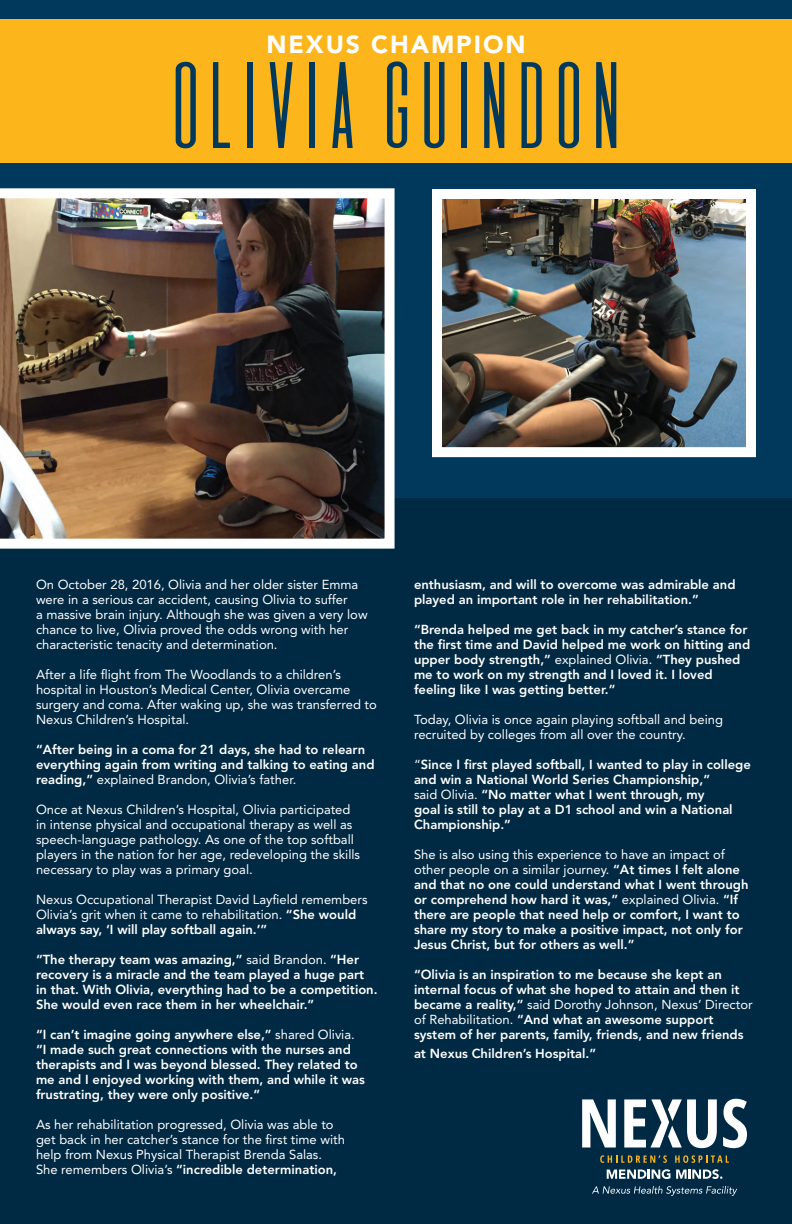
<style>
.page{position:relative;width:792px;height:1224px;background:#00395c}
.page>*{position:absolute;margin:0;border:0;box-sizing:border-box;transform-origin:0 0}
.t1{font:107.3px "De Valencia";letter-spacing:-.24em;color:#00395c}
.t2{font:900 24.6px "Avenir";letter-spacing:.08em;color:#fff}
.t3{font:800 13px/15px "Avenir";color:#fff}
.t4{font:13px/15px "Avenir";color:#fff}
.s1{font-weight:400}
.s2{font-weight:800}
</style>
<div class="page">
<div style="left:0;top:498px;width:792px;height:726px;background:#002943"></div>
<div style="left:0;top:19px;width:792px;height:144px;background:#fcb61c"></div>
<img style="left:443px;top:200px;width:302px;height:246px">
<div style="left:432px;top:189px;width:324px;height:268px;border:10px solid #fff"></div>
<svg style="left:607px;top:1169px;width:115px;height:10px"></svg>
<svg style="left:582px;top:1099px;width:34px;height:48px"></svg>
<svg style="left:624px;top:1099px;width:93px;height:49px"></svg>
<svg style="left:723px;top:1099px;width:24px;height:49px"></svg>
<svg style="left:600px;top:1155px;width:67px;height:8px"></svg>
<svg style="left:675px;top:1155px;width:54px;height:8px"></svg>
<svg style="left:592px;top:1186px;width:145px;height:10px"></svg>
<img style="left:0;top:188px;width:395px;height:361px">
<h2 class="t2" style="left:266px;top:30px;width:261px">NEXUS CHAMPION</h2>
<h1 class="t1" style="left:154px;top:46px;width:485px">OLIVIAGUINDON</h1>
<p class="t4" style="left:36px;top:577px;width:333px">On October 28, 2016, Olivia and her older sister Emma were in a serious car accident, causing Olivia to suffer<br>a massive brain injury. Although she was given a very low chance to live, Olivia proved the odds wrong with her characteristic tenacity and determination.</p>
<p class="t4" style="left:36px;top:667px;width:342px">After a life flight from The Woodlands to a children’s hospital in Houston’s Medical Center, Olivia overcame surgery and coma. After waking up, she was transferred to Nexus Children’s Hospital.</p>
<p class="t3" style="left:36px;top:742px;width:340px">“After being in a coma for 21 days, she had to relearn everything again from writing and talking to eating and reading,” <span class="s1">explained Brandon, Olivia’s father.</span></p>
<p class="t4" style="left:36px;top:802px;width:326px">Once at Nexus Children’s Hospital, Olivia participated in intense physical and occupational therapy as well as speech-language pathology. As one of the top softball players in the nation for her age, redeveloping the skills necessary to play was a primary goal.</p>
<p class="t4" style="left:36px;top:892px;width:333px">Nexus Occupational Therapist David Layfield remembers<br>Olivia’s grit when it came to rehabilitation. <span class="s2">“She would always say, ‘I will play softball again.’”</span></p>
<p class="t3" style="left:36px;top:952px;width:343px">“The therapy team was amazing,” <span class="s1">said Brandon.</span> “Her recovery is a miracle and the team played a huge part in that. With Olivia, everything had to be a competition.<br>She would even race them in her wheelchair.”</p>
<p class="t3" style="left:36px;top:1027px;width:331px">“I can’t imagine going anywhere else,” <span class="s1">shared Olivia. </span>“I made such great connections with the nurses and therapists and I was beyond blessed. They related to me and I enjoyed working with them, and while it was frustrating, they were only positive.”</p>
<p class="t4" style="left:36px;top:1117px;width:311px">As her rehabilitation progressed, Olivia was able to get back in her catcher’s stance for the first time with help from Nexus Physical Therapist Brenda Salas.<br>She remembers Olivia’s <span class="s2">“incredible determination,</span></p>
<p class="t3" style="left:414px;top:577px;width:323px">enthusiasm, and will to overcome was admirable and played an important role in her rehabilitation.”</p>
<p class="t3" style="left:414px;top:622px;width:338px">“Brenda helped me get back in my catcher’s stance for the first time and David helped me work on hitting and upper body strength,” <span class="s1">explained Olivia.</span> “They pushed me to work on my strength and I loved it. I loved feeling like I was getting better.”</p>
<p class="t4" style="left:414px;top:712px;width:310px">Today, Olivia is once again playing softball and being recruited by colleges from all over the country.</p>
<p class="t3" style="left:414px;top:757px;width:338px"><span class="s1">“</span>Since I first played softball, I wanted to play in college and win a National World Series Championship,”<br><span class="s1">said Olivia.</span> “No matter what I went through, my<br>goal is still to play at a D1 school and win a National Championship.”</p>
<p class="t3" style="left:414px;top:847px;width:336px"><span class="s1">She is also using this experience to have an impact of other people on a similar journey.</span> “At times I felt alone and that no one could understand what I went through or comprehend how hard it was,” <span class="s1">explained Olivia.</span> “If there are people that need help or comfort, I want to share my story to make a positive impact, not only for Jesus Christ, but for others as well.”</p>
<p class="t3" style="left:414px;top:967px;width:340px">“Olivia is an inspiration to me because she kept an internal focus of what she hoped to attain and then it became a reality,” <span class="s1">said Dorothy Johnson, Nexus’ Director of Rehabilitation.</span> “And what an awesome support system of her parents, family, friends, and new friends</p>
<p class="t3" style="left:414px;top:1046px;width:184px">at Nexus Children’s Hospital.”</p>
</div>
